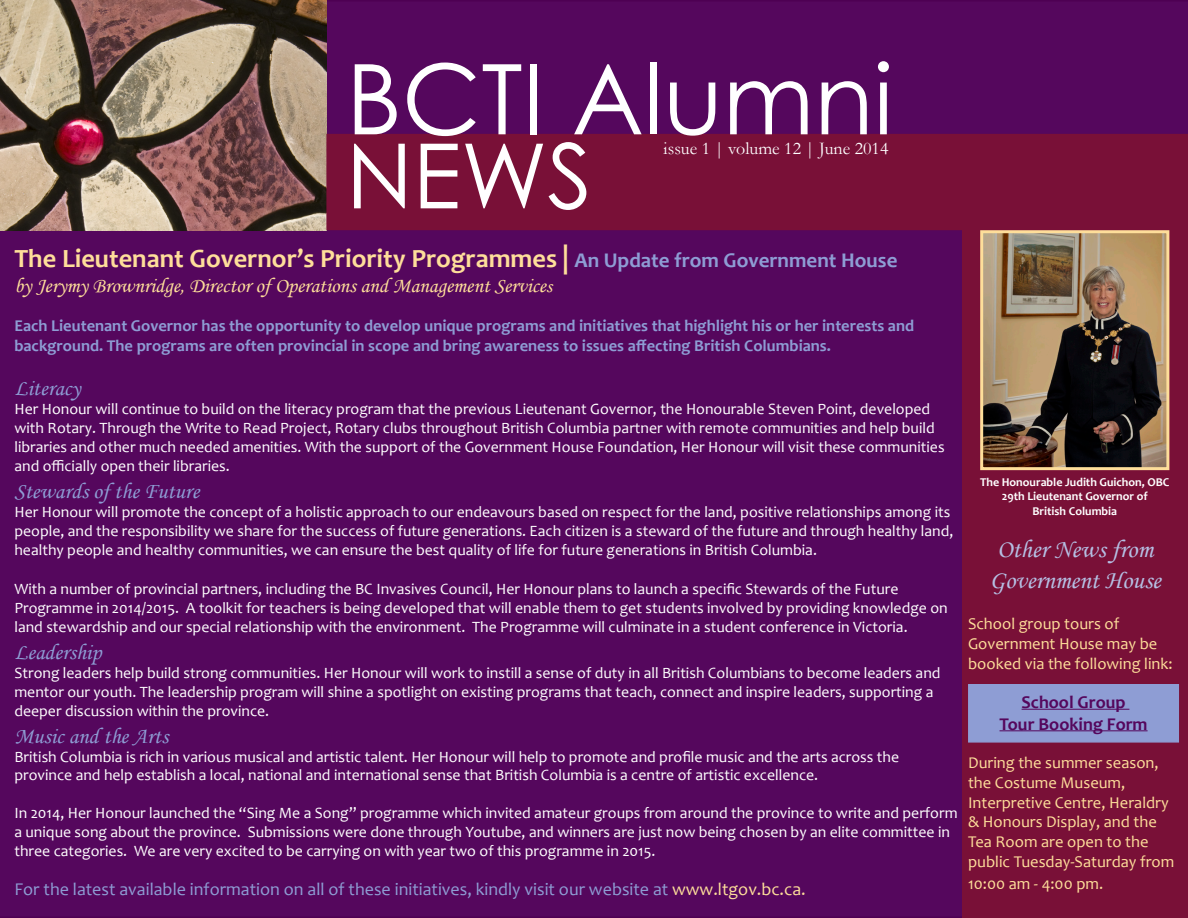
<style>
.page{position:relative;width:1188px;height:918px;background:#55075d}
.page>*{position:absolute;margin:0;border:0;box-sizing:border-box;transform-origin:0 0}
.t1{font:97.5px "Century Gothic";color:#fff}
.t2{font:90px "Century Gothic";color:#fff}
.t3{font:700 26.4px "Candara";color:#fede9a}
.t4{font:25.5px "Monotype Corsiva";color:#b5bfe3}
.t5{font:22.5px "Monotype Corsiva";color:#8e9dd4}
.t6{font:21px "Monotype Corsiva";color:#fede9a}
.t7{font:18px "Candara";color:#8e9dd4}
.t8{font:700 18px "Candara";color:#55075d}
.t9{font:18px "Garamond";color:#fff}
.t10{font:16.5px/19.8px "Candara";color:#fede9a}
.t11{font:700 16.5px "Candara";color:#8e9dd4}
.t12{font:15.75px/18.9px "Candara";color:#fff}
.t13{font:700 12px "Candara";color:#fff}
.s1{font-size:30px}
.s2{font-size:21px;color:#8e9dd4}
.s3{font-size:19.5px}
.s4{color:#fede9a}
</style>
<div class="page">
<img style="left:0;top:0;width:326px;height:230px">
<div style="left:326px;top:134px;width:862px;height:96px;background:#791037"></div>
<div style="left:962px;top:229px;width:226px;height:689px;background:#791037"></div>
<img style="left:984px;top:234px;width:181px;height:232px">
<div style="left:980px;top:230px;width:189px;height:240px;border:3px solid #fede9a"></div>
<div style="left:968px;top:684px;width:211px;height:59px;background:#8e9dd4;border:2px solid #8e9dd4"></div>
<hr style="left:1022px;top:709px;width:107px;height:1px;background:#55075d">
<hr style="left:1000px;top:731px;width:148px;height:1px;background:#55075d">
<p class="t1" style="left:346px;top:31px;width:549px">BCTI Alumni</p>
<p class="t2" style="left:346px;top:113px;width:248px">NEWS</p>
<p class="t9" style="left:664px;top:136px;width:226px">issue 1 | volume 12 | June 2014</p>
<p class="t3" style="left:14px;top:241px;width:885px">The Lieutenant Governor’s Priority Programmes <span class="s1">|</span> <span class="s2">An Update from Government House</span></p>
<p class="t6" style="left:14px;top:273px;width:539px">by Jerymy Brownridge, Director of Operations and Management Service<span class="s3">s</span></p>
<p class="t11" style="left:14px;top:316px;width:901px">Each Lieutenant Governor has the opportunity to develop unique programs and initiatives that highlight his or her interests and</p>
<p class="t11" style="left:14px;top:335px;width:818px">background. The programs are often provincial in scope and bring awareness to issues affecting British Columbians.</p>
<p class="t5" style="left:14px;top:375px;width:68px">Literacy</p>
<p class="t12" style="left:14px;top:399px;width:922px">Her Honour will continue to build on the literacy program that the previous Lieutenant Governor, the Honourable Steven Point, developed with Rotary. Through the Write to Read Project, Rotary clubs throughout British Columbia partner with remote communities and help build</p>
<p class="t12" style="left:14px;top:437px;width:932px">libraries and other much needed amenities. With the support of the Government House Foundation, Her Honour will visit these communities and officially open their libraries.</p>
<p class="t5" style="left:14px;top:477px;width:186px">Stewards of the Future</p>
<p class="t12" style="left:14px;top:502px;width:940px;line-height:19.4px">Her Honour will promote the concept of a holistic approach to our endeavours based on respect for the land, positive relationships among its people, and the responsibility we share for the success of future generations. Each citizen is a steward of the future and through healthy land, healthy people and healthy communities, we can ensure the best quality of life for future generations in British Columbia.</p>
<p class="t12" style="left:14px;top:579px;width:886px">With a number of provincial partners, including the BC Invasives Council, Her Honour plans to launch a specific Stewards of the Future</p>
<p class="t12" style="left:14px;top:598px;width:935px">Programme in 2014/2015. A toolkit for teachers is being developed that will enable them to get students involved by providing knowledge on land stewardship and our special relationship with the environment. The Programme will culminate in a student conference in Victoria.</p>
<p class="t5" style="left:14px;top:638px;width:88px">Leadership</p>
<p class="t12" style="left:14px;top:663px;width:928px">Strong leaders help build strong communities. Her Honour will work to instill a sense of duty in all British Columbians to become leaders and mentor our youth. The leadership program will shine a spotlight on existing programs that teach, connect and inspire leaders, supporting a deeper discussion within the province.</p>
<p class="t5" style="left:14px;top:722px;width:155px">Music and the Arts</p>
<p class="t12" style="left:14px;top:747px;width:886px">British Columbia is rich in various musical and artistic talent. Her Honour will help to promote and profile music and the arts across the</p>
<p class="t12" style="left:14px;top:766px;width:805px">province and help establish a local, national and international sense that British Columbia is a centre of artistic excellence.</p>
<p class="t12" style="left:14px;top:804px;width:945px">In 2014, Her Honour launched the “Sing Me a Song” programme which invited amateur groups from around the province to write and perform a unique song about the province. Submissions were done through Youtube, and winners are just now being chosen by an elite committee in three categories. We are very excited to be carrying on with year two of this programme in 2015.</p>
<p class="t7" style="left:14px;top:878px;width:793px">For the latest available information on all of these initiatives, kindly visit our website at <span class="s4">www.ltgov.bc.ca.</span></p>
<p class="t13" style="left:980px;top:474px;width:191px">The Honourable Judith Guichon, OBC</p>
<p class="t13" style="left:1002px;top:489px;width:148px">29th Lieutenant Governor of</p>
<p class="t13" style="left:1032px;top:503px;width:86px">British Columbia</p>
<p class="t4" style="left:997px;top:534px;width:158px">Other News from</p>
<p class="t4" style="left:990px;top:565px;width:173px">Government House</p>
<p class="t10" style="left:968px;top:614px;width:153px">School group tours of</p>
<p class="t10" style="left:968px;top:634px;width:206px">Government House may be booked via the following link:</p>
<p class="t8" style="left:1022px;top:691px;width:106px">School Group</p>
<p class="t8" style="left:1000px;top:713px;width:150px">Tour Booking Form</p>
<p class="t10" style="left:968px;top:753px;width:192px">During the summer season, the Costume Museum,</p>
<p class="t10" style="left:968px;top:792px;width:208px">Interpretive Centre, Heraldry &amp; Honours Display, and the<br>Tea Room are open to the public Tuesday-Saturday from</p>
<p class="t10" style="left:968px;top:873px;width:137px">10:00 am - 4:00 pm.</p>
</div>
